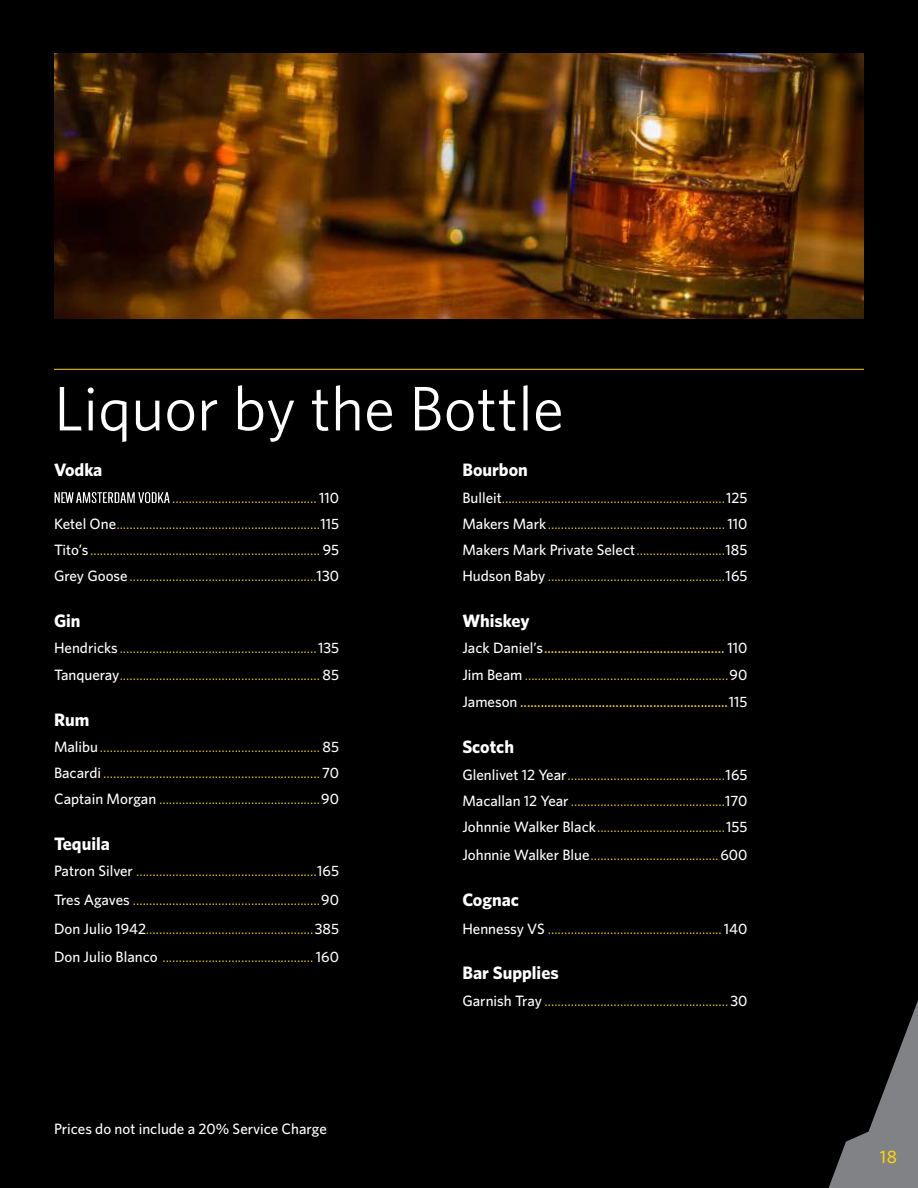
<style>
.page{position:relative;width:918px;height:1188px;background:#000}
.page>*{position:absolute;margin:0;border:0;box-sizing:border-box;transform-origin:0 0}
.t1{font:63px "Whitney";color:#fff}
.Item{font:700 18px "Whitney";color:#fff}
.t2{font:500 18px "Whitney";color:#fed105}
.bullet_Descript{font:15px "Whitney";color:#fed105}
.bullet_Descript-2{font:500 15px "Whitney";color:#fed105}
.Description{font:500 15px "Whitney";color:#fff}
.s1{font-weight:500;color:#fff}
.s2{color:#fff}
</style>
<div class="page">
<svg style="left:829px;top:1000px;width:89px;height:188px"></svg>
<img style="left:54px;top:54px;width:810px;height:265px">
<hr style="left:54px;top:369px;width:810px;height:1px;background:#fed105">
<img style="left:54px;top:492px;width:116px;height:12px">
<p class="t1" style="left:54px;top:367px;width:511px">Liquor by the Bottle</p>
<p class="Item" style="left:54px;top:458px;width:50px">Vodka</p>
<p class="bullet_Descript" style="left:172px;top:487px;width:168px">............................................<span class="s1">110</span></p>
<p class="bullet_Descript" style="left:54px;top:514px;width:287px"><span class="s1">Ketel One</span>..............................................................<span class="s1">115</span></p>
<p class="bullet_Descript" style="left:54px;top:540px;width:286px"><span class="s1">Tito’s</span>...................................................................... <span class="s1">95</span></p>
<p class="bullet_Descript" style="left:54px;top:566px;width:287px"><span class="s1">Grey Goose</span>.........................................................<span class="s1">130</span></p>
<p class="Item" style="left:54px;top:609px;width:28px">Gin</p>
<p class="bullet_Descript" style="left:54px;top:638px;width:287px"><span class="s1">Hendricks</span> ............................................................<span class="s1">135</span></p>
<p class="bullet_Descript" style="left:54px;top:665px;width:287px"><span class="s1">Tanqueray</span>............................................................. <span class="s1">85</span></p>
<p class="Item" style="left:54px;top:707px;width:37px">Rum</p>
<p class="bullet_Descript" style="left:54px;top:737px;width:287px"><span class="s1">Malibu</span>................................................................... <span class="s1">85</span></p>
<p class="bullet_Descript" style="left:54px;top:763px;width:287px"><span class="s1">Bacardi</span> .................................................................. <span class="s1">70</span></p>
<p class="bullet_Descript" style="left:54px;top:789px;width:287px"><span class="s1">Captain Morgan</span> .................................................<span class="s1">90</span></p>
<p class="Item" style="left:54px;top:832px;width:57px">Tequila</p>
<p class="bullet_Descript" style="left:54px;top:861px;width:287px"><span class="s1">Patron Silver</span> .......................................................<span class="s1">165</span></p>
<p class="bullet_Descript" style="left:54px;top:890px;width:287px"><span class="s1">Tres Agaves</span> .........................................................<span class="s1">90</span></p>
<p class="bullet_Descript" style="left:54px;top:919px;width:287px"><span class="s1">Don Julio 1942</span>...................................................<span class="s1">385</span></p>
<p class="bullet_Descript" style="left:54px;top:947px;width:287px"><span class="s1">Don Julio Blanco</span> .............................................. <span class="s1">160</span></p>
<p class="Item" style="left:462px;top:458px;width:67px">Bourbon</p>
<p class="bullet_Descript" style="left:462px;top:487px;width:287px"><span class="s1">Bulleit</span>....................................................................<span class="s1">125</span></p>
<p class="bullet_Descript" style="left:462px;top:514px;width:287px"><span class="s1">Makers Mark</span>......................................................<span class="s1">110</span></p>
<p class="bullet_Descript" style="left:462px;top:540px;width:287px"><span class="s1">Makers Mark Private Select</span>...........................<span class="s1">185</span></p>
<p class="bullet_Descript" style="left:462px;top:566px;width:287px"><span class="s1">Hudson Baby</span> ......................................................<span class="s1">165</span></p>
<p class="Item" style="left:462px;top:609px;width:69px">Whiskey</p>
<p class="bullet_Descript-2" style="left:462px;top:638px;width:287px"><span class="s2">Jack Daniel’s</span>..................................................... <span class="s2">110</span></p>
<p class="bullet_Descript" style="left:462px;top:665px;width:287px"><span class="s1">Jim Beam</span> ..............................................................<span class="s1">90</span></p>
<p class="bullet_Descript-2" style="left:462px;top:692px;width:287px"><span class="s2">Jameson</span> .............................................................<span class="s2">115</span></p>
<p class="Item" style="left:462px;top:735px;width:53px">Scotch</p>
<p class="bullet_Descript" style="left:462px;top:764px;width:287px"><span class="s1">Glenlivet 12 Year</span>................................................<span class="s1">165</span></p>
<p class="bullet_Descript" style="left:462px;top:791px;width:287px"><span class="s1">Macallan 12 Year</span>...............................................<span class="s1">170</span></p>
<p class="bullet_Descript" style="left:462px;top:817px;width:287px"><span class="s1">Johnnie Walker Black</span>.......................................<span class="s1">155</span></p>
<p class="bullet_Descript" style="left:462px;top:845px;width:287px"><span class="s1">Johnnie Walker Blue</span>.......................................<span class="s1">600</span></p>
<p class="Item" style="left:462px;top:887px;width:58px">Cognac</p>
<p class="bullet_Descript" style="left:462px;top:918px;width:287px"><span class="s1">Hennessy VS</span> .....................................................<span class="s1">140</span></p>
<p class="Item" style="left:462px;top:961px;width:98px">Bar Supplies</p>
<p class="bullet_Descript" style="left:462px;top:990px;width:287px"><span class="s1">Garnish Tray</span> ........................................................<span class="s1">30</span></p>
<p class="Description" style="left:54px;top:1119px;width:274px">Prices do not include a 20% Service Charge</p>
<p class="t2" style="left:880px;top:1144px;width:19px">18</p>
</div>
